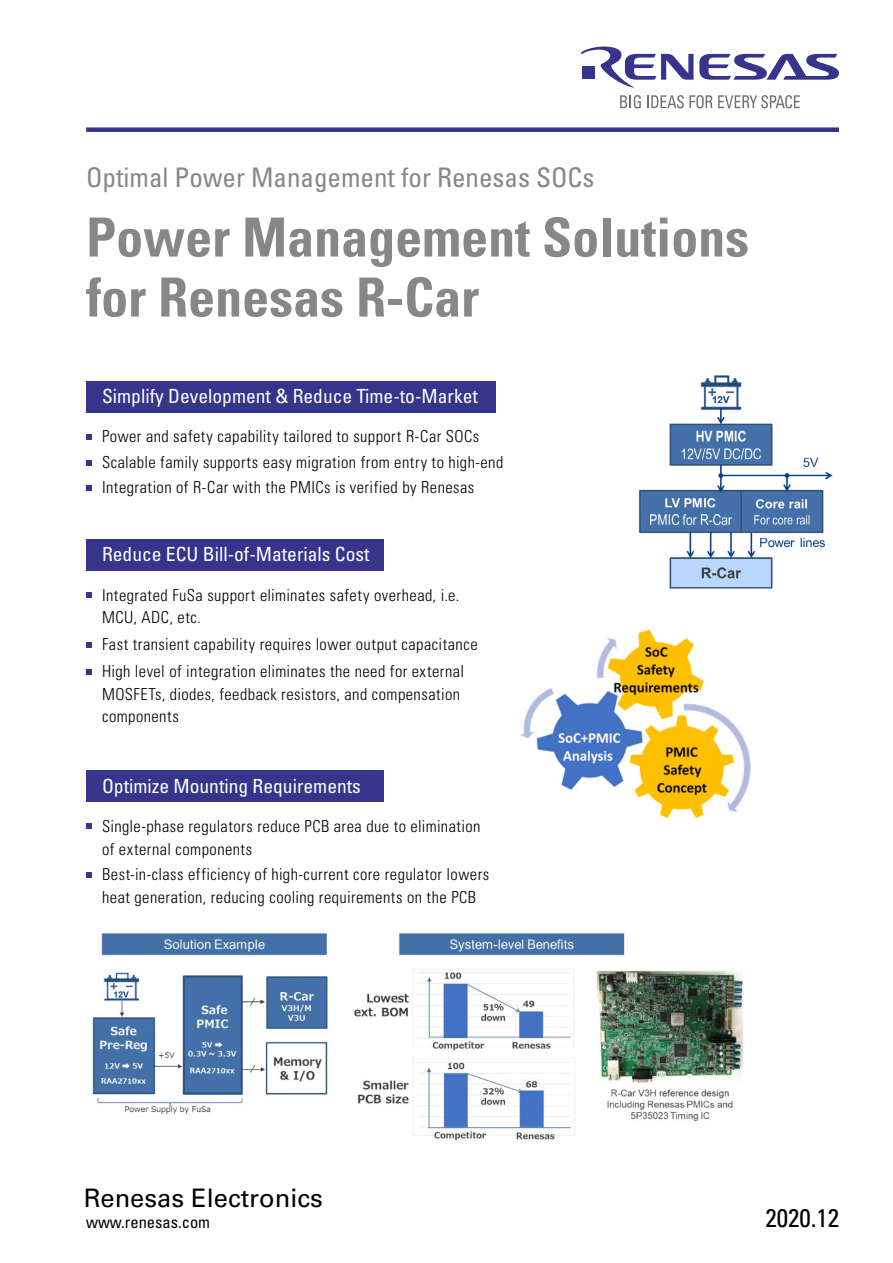
<style>
.page{position:relative;width:893px;height:1263px;background:#fff}
.page>*{position:absolute;margin:0;border:0;box-sizing:border-box;transform-origin:0 0}
.t1{font:700 condensed 54px "Univers";color:#878787}
.t2{font:condensed 27px "Univers";color:#878787}
.t3{font:500 25.5px "Univers CE";color:#000}
.t4{font:condensed 25.5px "Univers";color:#000}
.t5{font:condensed 19.5px "Univers";color:#fff}
.t6{font:300 condensed 16.5px/22.5px "Univers";letter-spacing:.03em;color:#000}
.t7{font:condensed 16.5px "Univers";color:#000}
</style>
<div class="page">
<svg style="left:699px;top:54px;width:140px;height:26px"></svg>
<svg style="left:581px;top:47px;width:112px;height:41px"></svg>
<svg style="left:620px;top:95px;width:21px;height:13px"></svg>
<svg style="left:647px;top:95px;width:65px;height:13px"></svg>
<svg style="left:718px;top:95px;width:82px;height:13px"></svg>
<div style="left:86px;top:127px;width:753px;height:5px;background:#37348b"></div>
<div style="left:86px;top:381px;width:409px;height:31px;background:#37348b"></div>
<svg style="left:86px;top:435px;width:5px;height:5px"></svg>
<svg style="left:86px;top:460px;width:5px;height:5px"></svg>
<svg style="left:86px;top:486px;width:5px;height:5px"></svg>
<div style="left:86px;top:539px;width:298px;height:32px;background:#37348b"></div>
<svg style="left:86px;top:592px;width:5px;height:5px"></svg>
<svg style="left:86px;top:642px;width:5px;height:5px"></svg>
<svg style="left:86px;top:670px;width:5px;height:5px"></svg>
<div style="left:86px;top:770px;width:298px;height:32px;background:#37348b"></div>
<svg style="left:86px;top:824px;width:5px;height:5px"></svg>
<svg style="left:86px;top:872px;width:5px;height:5px"></svg>
<img style="left:638px;top:375px;width:195px;height:214px">
<img style="left:92px;top:932px;width:533px;height:209px">
<img style="left:520px;top:629px;width:231px;height:190px">
<img style="left:590px;top:963px;width:154px;height:162px">
<p class="t2" style="left:86px;top:160px;width:510px">Optimal Power Management for Renesas SOCs</p>
<p class="t1" style="left:86px;top:204px;width:665px">Power Management Solutions</p>
<p class="t1" style="left:86px;top:264px;width:394px">for Renesas R-Car</p>
<p class="t5" style="left:102px;top:384px;width:377px">Simplify Development &amp; Reduce Time-to-Market</p>
<p class="t6" style="left:102px;top:425px;width:379px">Power and safety capability tailored to support R-Car SOCs</p>
<p class="t6" style="left:102px;top:451px;width:403px">Scalable family supports easy migration from entry to high-end</p>
<p class="t6" style="left:102px;top:476px;width:374px">Integration of R-Car with the PMICs is verified by Renesas</p>
<p class="t5" style="left:102px;top:542px;width:269px">Reduce ECU Bill-of-Materials Cost</p>
<p class="t6" style="left:102px;top:584px;width:359px">Integrated FuSa support eliminates safety overhead, i.e.</p>
<p class="t6" style="left:102px;top:606px;width:100px">MCU, ADC, etc.</p>
<p class="t6" style="left:102px;top:633px;width:377px">Fast transient capability requires lower output capacitance</p>
<p class="t6" style="left:102px;top:660px;width:363px">High level of integration eliminates the need for external<br>MOSFETs, diodes, feedback resistors, and compensation components</p>
<p class="t5" style="left:102px;top:773px;width:260px">Optimize Mounting Requirements</p>
<p class="t6" style="left:102px;top:815px;width:380px">Single-phase regulators reduce PCB area due to elimination of external components</p>
<p class="t6" style="left:102px;top:863px;width:389px">Best-in-class efficiency of high-current core regulator lowers heat generation, reducing cooling requirements on the PCB</p>
<p class="t3" style="left:84px;top:1183px;width:240px">Renesas Electronics</p>
<p class="t7" style="left:86px;top:1211px;width:126px">www.renesas.com</p>
<p class="t4" style="left:765px;top:1202px;width:75px">2020.12</p>
</div>
